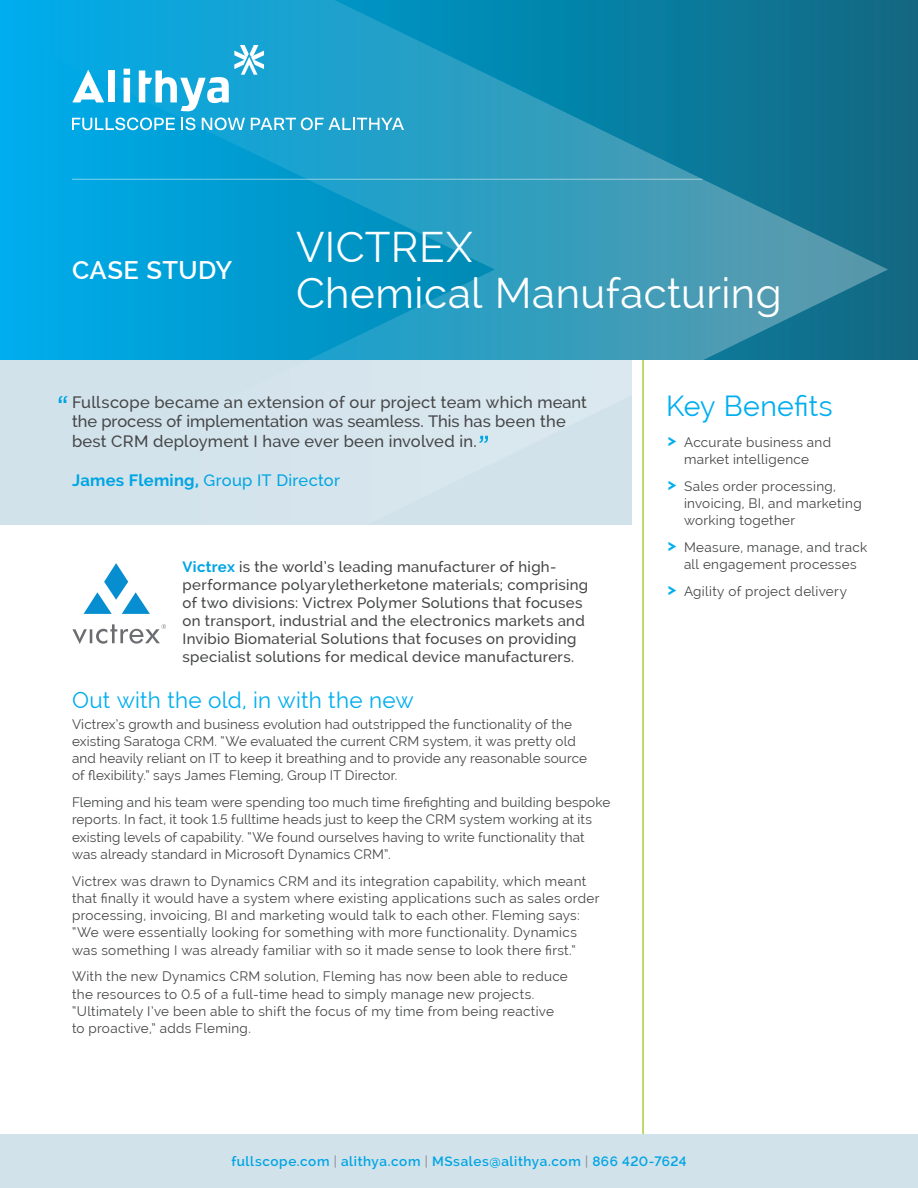
<style>
.page{position:relative;width:918px;height:1188px;background:#fff}
.page>*{position:absolute;margin:0;border:0;box-sizing:border-box;transform-origin:0 0}
.t1{font:42px/46.5px "Raleway";letter-spacing:.01em;color:#fff}
.t2{font:28.5px "Raleway";letter-spacing:.015em;color:#00aeef}
.t3{font:600 25.5px "Raleway";letter-spacing:.015em;color:#fff}
.H1_small{font:22.5px "Raleway";letter-spacing:.01em;color:#00aeef}
.quote{font:500 16.5px/19.5px "Raleway";letter-spacing:.01em;color:#454647}
.quote-2{font:500 16.5px "Raleway";letter-spacing:.015em;color:#00a5e3}
.intro{font:500 15px/18px "Raleway";letter-spacing:.02em;color:#454647}
.t4{font:13.5px/17.2px "Raleway";letter-spacing:.015em;color:#454647}
.t5{font:600 13.5px "Raleway";letter-spacing:.04em;color:#00a5e3}
.s1{font-weight:700}
.s2{font-weight:700;color:#00a5e3}
.s3{font-family:"DIN Medium Alternate";font-size:20.25px;color:#00aeef}
.s4{font-weight:400;color:#808285}
</style>
<div class="page">
<div style="left:0;top:0;width:918px;height:360px;background:#146882"></div>
<svg style="left:0;top:0;width:888px;height:525px"></svg>
<svg style="left:59px;top:396px;width:8px;height:7px"></svg>
<svg style="left:72px;top:70px;width:32px;height:32px"></svg>
<div style="left:108px;top:70px;width:7px;height:32px;background:#fff"></div>
<svg style="left:124px;top:69px;width:6px;height:33px"></svg>
<svg style="left:139px;top:45px;width:125px;height:66px;background:#45b8e0"></svg>
<svg style="left:72px;top:118px;width:103px;height:12px"></svg>
<svg style="left:181px;top:118px;width:14px;height:12px"></svg>
<svg style="left:202px;top:118px;width:43px;height:12px"></svg>
<svg style="left:251px;top:118px;width:153px;height:12px;background:#66bfdc"></svg>
<hr style="left:72px;top:179px;width:630px;height:1px;background:#fff">
<div style="left:0;top:1134px;width:918px;height:54px;background:#d1e2eb"></div>
<hr style="left:642px;top:360px;width:2px;height:774px;background:#a6ce39">
<svg style="left:479px;top:436px;width:9px;height:7px"></svg>
<svg style="left:84px;top:563px;width:66px;height:51px"></svg>
<svg style="left:72px;top:624px;width:94px;height:20px"></svg>
<p class="t3" style="left:72px;top:255px;width:162px">CASE STUDY</p>
<p class="t1" style="left:296px;top:224px;width:487px">VICTREX<br>Chemical Manufacturing</p>
<p class="quote" style="left:72px;top:392px;width:516px">Fullscope became an extension of our project team which meant the process of implementation was seamless. This has been the best CRM deployment I have ever been involved in.</p>
<p class="quote-2" style="left:72px;top:471px;width:269px"><span class="s1">James Fleming,</span> Group IT Director</p>
<p class="intro" style="left:183px;top:558px;width:407px"><span class="s2">Victrex</span> is the world’s leading manufacturer of high&shy;performance polyaryletherketone materials; comprising of two divisions: Victrex Polymer Solutions that focuses on transport, industrial and the electronics markets and Invibio Biomaterial Solutions that focuses on providing specialist solutions for medical device manufacturers.</p>
<p class="H1_small" style="left:72px;top:687px;width:343px">Out with the old, in with the new</p>
<p class="t4" style="left:72px;top:715px;width:517px">Victrex’s growth and business evolution had outstripped the functionality of the existing Saratoga CRM. “We evaluated the current CRM system, it was pretty old and heavily reliant on IT to keep it breathing and to provide any reasonable source of flexibility.” says James Fleming, Group IT Director.</p>
<p class="t4" style="left:72px;top:794px;width:540px">Fleming and his team were spending too much time firefighting and building bespoke reports. In fact, it took 1.5 fulltime heads just to keep the CRM system working at its existing levels of capability. “We found ourselves having to write functionality that was already standard in Microsoft Dynamics CRM”.</p>
<p class="t4" style="left:72px;top:872px;width:529px">Victrex was drawn to Dynamics CRM and its integration capability, which meant that finally it would have a system where existing applications such as sales order processing, invoicing, BI and marketing would talk to each other. Fleming says: “We were essentially looking for something with more functionality. Dynamics was something I was already familiar with so it made sense to look there first.”</p>
<p class="t4" style="left:72px;top:968px;width:497px">With the new Dynamics CRM solution, Fleming has now been able to reduce the resources to 0.5 of a full-time head to simply manage new projects. “Ultimately I’ve been able to shift the focus of my time from being reactive to proactive,” adds Fleming.</p>
<h1 class="t2" style="left:666px;top:389px;width:168px">Key Benefits</h1>
<p class="t4" style="left:666px;top:433px;width:167px;text-align:center"><span class="s3">›</span> Accurate business and market intelligence</p>
<p class="t4" style="left:684px;top:477px;width:179px;text-indent:-18px"><span class="s3">›</span> Sales order processing, invoicing, BI, and marketing working together</p>
<p class="t4" style="left:666px;top:539px;width:203px;text-align:center"><span class="s3">›</span> Measure, manage, and track all engagement processes</p>
<p class="t4" style="left:666px;top:583px;width:183px"><span class="s3">›</span> Agility of project delivery</p>
<p class="t5" style="left:231px;top:1153px;width:457px">fullscope.com <span class="s4">|</span> alithya.com <span class="s4">|</span> MSsales@alithya.com <span class="s4">|</span> 866 420-7624</p>
</div>
